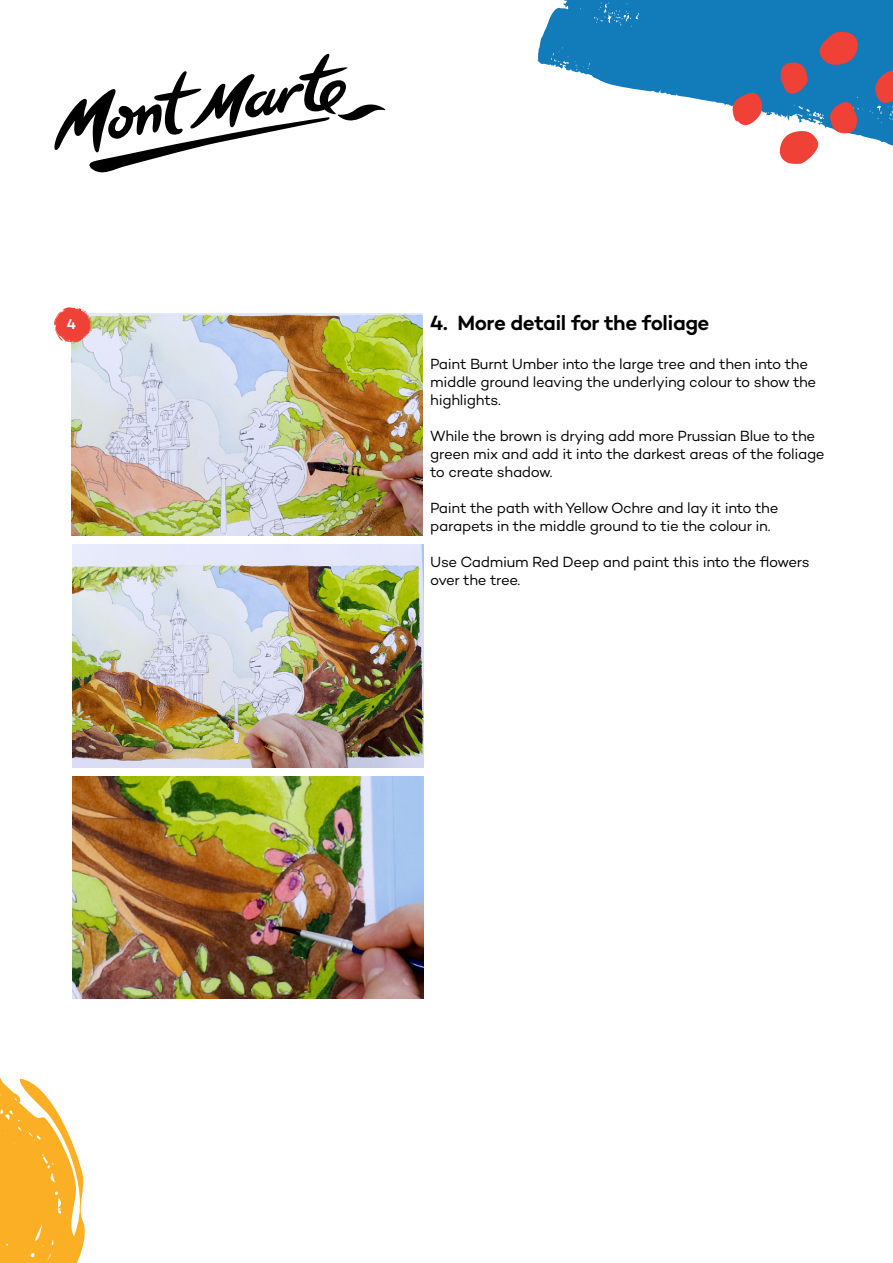
<style>
.page{position:relative;width:893px;height:1263px;background:#fff}
.page>*{position:absolute;margin:0;border:0;box-sizing:border-box;transform-origin:0 0}
.t1{font:600 21px "Campton";letter-spacing:-.025em;color:#000}
.t2{font:15px/18px "Campton";letter-spacing:-.025em;color:#000}
.t3{font:600 14.7px "Campton";color:#fff}
</style>
<div class="page">
<svg style="left:54px;top:53px;width:331px;height:120px"></svg>
<svg style="left:537px;top:0;width:356px;height:146px;fill:#127bb9"></svg>
<svg style="left:779px;top:130px;width:43px;height:34px"></svg>
<svg style="left:873px;top:68px;width:20px;height:36px"></svg>
<svg style="left:829px;top:100px;width:34px;height:35px"></svg>
<svg style="left:816px;top:32px;width:43px;height:34px"></svg>
<svg style="left:731px;top:92px;width:33px;height:35px"></svg>
<svg style="left:774px;top:61px;width:34px;height:35px"></svg>
<svg style="left:0;top:1077px;width:85px;height:186px"></svg>
<img style="left:72px;top:313px;width:351px;height:223px">
<img style="left:73px;top:545px;width:351px;height:222px">
<svg style="left:54px;top:307px;width:39px;height:36px"></svg>
<div style="left:59px;top:311px;width:28px;height:28px;background:#ef4136;border-radius:50%"></div>
<img style="left:73px;top:776px;width:351px;height:222px">
<p class="t3" style="left:67px;top:314px;width:11px">4</p>
<h1 class="t1" style="left:430px;top:309px;width:281px">4. More detail for the foliage</h1>
<p class="t2" style="left:430px;top:355px;width:388px">Paint Burnt Umber into the large tree and then into the middle ground leaving the underlying colour to show the highlights.</p>
<p class="t2" style="left:430px;top:427px;width:396px">While the brown is drying add more Prussian Blue to the green mix and add it into the darkest areas of the foliage to create shadow.</p>
<p class="t2" style="left:430px;top:499px;width:350px">Paint the path with Yellow Ochre and lay it into the parapets in the middle ground to tie the colour in.</p>
<p class="t2" style="left:430px;top:553px;width:381px">Use Cadmium Red Deep and paint this into the flowers over the tree.</p>
</div>
